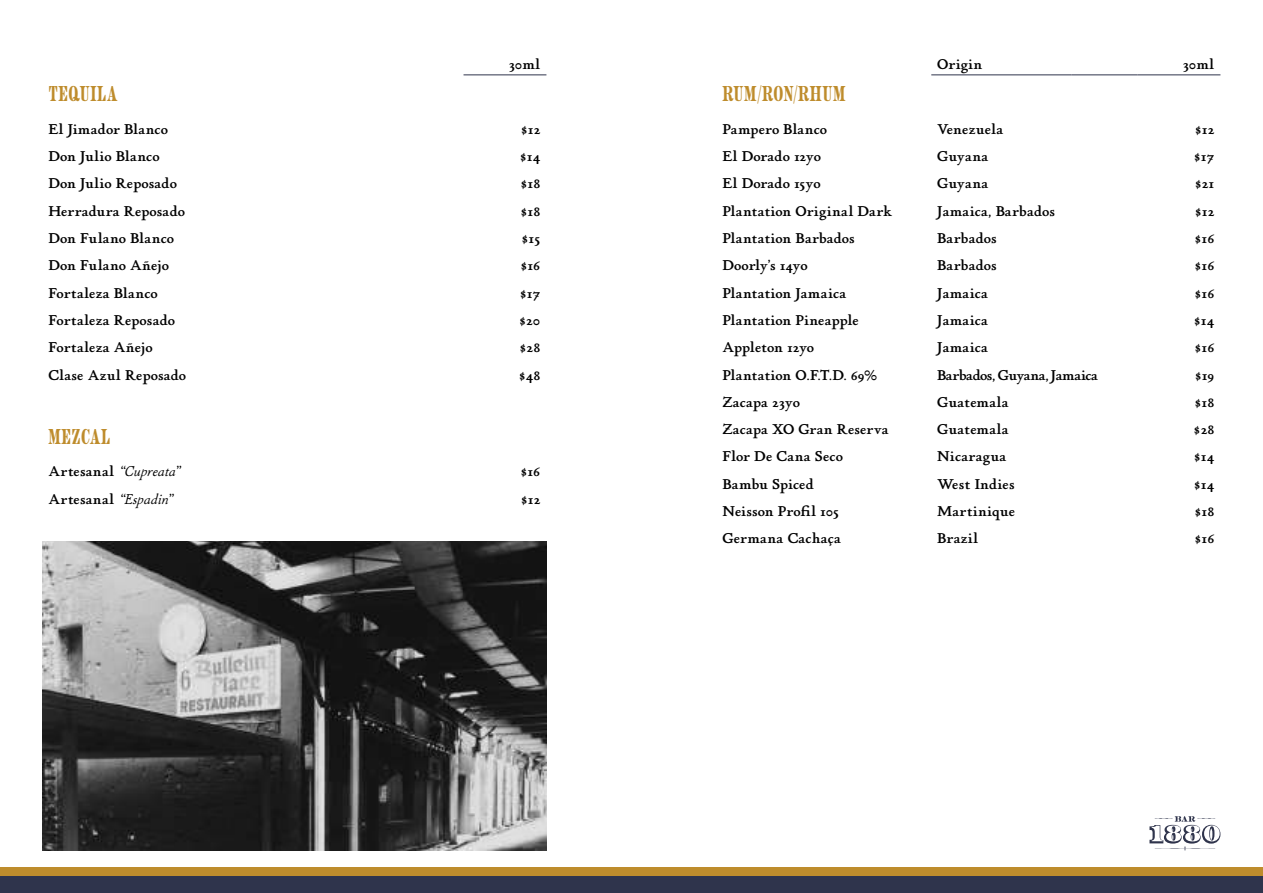
<style>
.page{position:relative;width:1263px;height:893px;background:#fff}
.page>*{position:absolute;margin:0;border:0;box-sizing:border-box;transform-origin:0 0}
.t1{font:21px "HWT Aetna Extra Cond";letter-spacing:.02em;color:#be8c2c}
.t2{font:700 15px "P22 Stickley Pro Text";color:#000}
.t3{font:700 15px "P22 Stickley Pro Text";letter-spacing:-.02em;color:#000}
.t4{font:700 15px "P22 Stickley Pro Text";letter-spacing:-.04em;color:#000}
.t5{font:italic 15px "P22 Stickley Pro Text";color:#000}
.s1{font-weight:700;font-style:normal}
.s2{font-weight:400;font-style:italic}
</style>
<div class="page">
<div style="left:0;top:876px;width:631px;height:17px;background:#2f344c"></div>
<div style="left:631px;top:876px;width:632px;height:17px;background:#2f344c"></div>
<div style="left:0;top:867px;width:631px;height:9px;background:#be8c2c"></div>
<div style="left:631px;top:867px;width:632px;height:9px;background:#be8c2c"></div>
<svg style="left:1149px;top:816px;width:71px;height:34px"></svg>
<hr style="left:463px;top:74px;width:83px;height:1px;background:#2f344c">
<img style="left:43px;top:541px;width:503px;height:309px">
<hr style="left:931px;top:74px;width:140px;height:1px;background:#2f344c">
<hr style="left:1071px;top:74px;width:66px;height:1px;background:#2f344c">
<hr style="left:1137px;top:74px;width:83px;height:1px;background:#2f344c">
<p class="t2" style="left:509px;top:55px;width:33px">30ml</p>
<h1 class="t1" style="left:49px;top:81px;width:70px">TEQUILA</h1>
<p class="t2" style="left:49px;top:120px;width:121px">El Jimador Blanco</p>
<p class="t2" style="left:521px;top:120px;width:21px">$12</p>
<p class="t2" style="left:49px;top:147px;width:113px">Don Julio Blanco</p>
<p class="t2" style="left:520px;top:147px;width:22px">$14</p>
<p class="t2" style="left:49px;top:175px;width:130px">Don Julio Reposado</p>
<p class="t2" style="left:520px;top:175px;width:21px">$18</p>
<p class="t2" style="left:49px;top:202px;width:138px">Herradura Reposado</p>
<p class="t2" style="left:520px;top:202px;width:21px">$18</p>
<p class="t2" style="left:49px;top:229px;width:127px">Don Fulano Blanco</p>
<p class="t2" style="left:521px;top:229px;width:21px">$15</p>
<p class="t2" style="left:49px;top:257px;width:122px">Don Fulano Añejo</p>
<p class="t2" style="left:520px;top:257px;width:22px">$16</p>
<p class="t2" style="left:49px;top:284px;width:111px">Fortaleza Blanco</p>
<p class="t2" style="left:520px;top:284px;width:22px">$17</p>
<p class="t2" style="left:49px;top:311px;width:128px">Fortaleza Reposado</p>
<p class="t2" style="left:519px;top:311px;width:23px">$20</p>
<p class="t2" style="left:49px;top:339px;width:106px">Fortaleza Añejo</p>
<p class="t2" style="left:520px;top:339px;width:22px">$28</p>
<p class="t2" style="left:49px;top:366px;width:139px">Clase Azul Reposado</p>
<p class="t2" style="left:519px;top:366px;width:23px">$48</p>
<h1 class="t1" style="left:49px;top:423px;width:64px">MEZCAL</h1>
<p class="t5" style="left:49px;top:462px;width:133px"><span class="s1">Artesanal</span> “Cupreata”</p>
<p class="t2" style="left:520px;top:463px;width:22px">$16</p>
<p class="t2" style="left:49px;top:490px;width:126px">Artesanal <span class="s2">“Espadin”</span></p>
<p class="t2" style="left:521px;top:490px;width:21px">$12</p>
<p class="t2" style="left:937px;top:55px;width:47px">Origin</p>
<p class="t2" style="left:1183px;top:55px;width:33px">30ml</p>
<h1 class="t1" style="left:722px;top:81px;width:124px">RUM/RON/RHUM</h1>
<p class="t2" style="left:722px;top:120px;width:106px">Pampero Blanco</p>
<p class="t2" style="left:937px;top:120px;width:68px">Venezuela</p>
<p class="t2" style="left:1195px;top:120px;width:21px">$12</p>
<p class="t2" style="left:722px;top:147px;width:100px">El Dorado 12yo</p>
<p class="t2" style="left:937px;top:147px;width:53px">Guyana</p>
<p class="t2" style="left:1194px;top:147px;width:22px">$17</p>
<p class="t2" style="left:722px;top:175px;width:100px">El Dorado 15yo</p>
<p class="t2" style="left:937px;top:175px;width:53px">Guyana</p>
<p class="t2" style="left:1195px;top:175px;width:21px">$21</p>
<p class="t2" style="left:722px;top:202px;width:171px">Plantation Original Dark</p>
<p class="t2" style="left:937px;top:202px;width:119px">Jamaica, Barbados</p>
<p class="t2" style="left:1195px;top:202px;width:21px">$12</p>
<p class="t2" style="left:722px;top:229px;width:134px">Plantation Barbados</p>
<p class="t2" style="left:937px;top:229px;width:61px">Barbados</p>
<p class="t2" style="left:1194px;top:229px;width:22px">$16</p>
<p class="t3" style="left:722px;top:257px;width:87px">Doorly’s 14yo</p>
<p class="t2" style="left:937px;top:257px;width:61px">Barbados</p>
<p class="t2" style="left:1194px;top:257px;width:22px">$16</p>
<p class="t2" style="left:722px;top:284px;width:125px">Plantation Jamaica</p>
<p class="t2" style="left:937px;top:284px;width:52px">Jamaica</p>
<p class="t2" style="left:1194px;top:284px;width:22px">$16</p>
<p class="t2" style="left:722px;top:311px;width:138px">Plantation Pineapple</p>
<p class="t2" style="left:937px;top:311px;width:52px">Jamaica</p>
<p class="t2" style="left:1194px;top:311px;width:22px">$14</p>
<p class="t3" style="left:722px;top:339px;width:93px">Appleton 12yo</p>
<p class="t2" style="left:937px;top:339px;width:52px">Jamaica</p>
<p class="t2" style="left:1194px;top:339px;width:22px">$16</p>
<p class="t2" style="left:722px;top:366px;width:156px">Plantation O.F.T.D. 69%</p>
<p class="t4" style="left:937px;top:366px;width:163px">Barbados, Guyana, Jamaica</p>
<p class="t2" style="left:1195px;top:366px;width:21px">$19</p>
<p class="t2" style="left:722px;top:393px;width:79px">Zacapa 23yo</p>
<p class="t2" style="left:937px;top:393px;width:73px">Guatemala</p>
<p class="t2" style="left:1194px;top:393px;width:21px">$18</p>
<p class="t2" style="left:722px;top:420px;width:168px">Zacapa XO Gran Reserva</p>
<p class="t2" style="left:937px;top:420px;width:73px">Guatemala</p>
<p class="t2" style="left:1193px;top:420px;width:22px">$28</p>
<p class="t2" style="left:722px;top:448px;width:122px">Flor De Cana Seco</p>
<p class="t2" style="left:937px;top:448px;width:71px">Nicaragua</p>
<p class="t2" style="left:1194px;top:448px;width:22px">$14</p>
<p class="t2" style="left:722px;top:475px;width:93px">Bambu Spiced</p>
<p class="t2" style="left:937px;top:475px;width:79px">West Indies</p>
<p class="t2" style="left:1194px;top:475px;width:22px">$14</p>
<p class="t2" style="left:722px;top:502px;width:118px">Neisson Profil 105</p>
<p class="t2" style="left:937px;top:502px;width:80px">Martinique</p>
<p class="t2" style="left:1194px;top:502px;width:21px">$18</p>
<p class="t2" style="left:722px;top:530px;width:120px">Germana Cachaça</p>
<p class="t2" style="left:937px;top:530px;width:42px">Brazil</p>
<p class="t2" style="left:1194px;top:530px;width:22px">$16</p>
</div>
